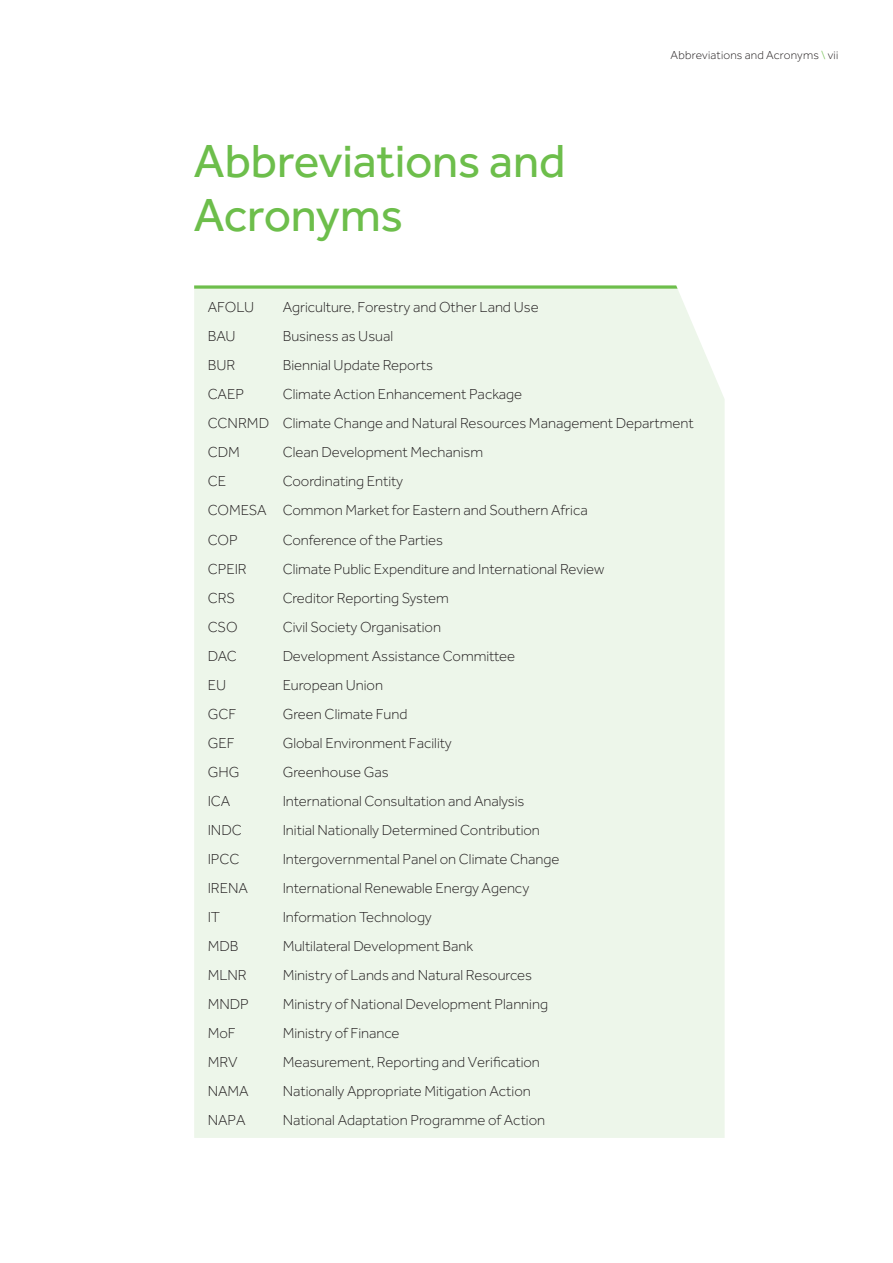
<style>
.page{position:relative;width:893px;height:1263px;background:#fff}
.page>*{position:absolute;margin:0;border:0;box-sizing:border-box;transform-origin:0 0}
.t1{font:48px/54px "Effra";letter-spacing:-.005em;color:#6dbe4b}
.t2{font:300 15px/29.1px "Effra";color:#231f20}
.t3{font:300 12px "Effra";letter-spacing:.015em;color:#231f20}
.s1{color:#6dbe4b}
</style>
<div class="page">
<div style="left:194px;top:289px;width:531px;height:849px;background:#edf6ea"></div>
<svg style="left:194px;top:285px;width:484px;height:4px;background:#87c96b"></svg>
<h1 class="t1" style="left:194px;top:134px;width:373px">Abbreviations and<br>Acronyms</h1>
<p class="t3" style="left:670px;top:48px;width:169px">Abbreviations and Acronyms <span class="s1">\</span> vii</p>
<p class="t2" style="left:208px;top:293px;width:48px">AFOLU</p>
<p class="t2" style="left:283px;top:293px;width:257px">Agriculture, Forestry and Other Land Use</p>
<p class="t2" style="left:208px;top:322px;width:29px">BAU</p>
<p class="t2" style="left:283px;top:322px;width:112px">Business as Usual</p>
<p class="t2" style="left:208px;top:351px;width:29px">BUR</p>
<p class="t2" style="left:283px;top:351px;width:152px">Biennial Update Reports</p>
<p class="t2" style="left:208px;top:380px;width:38px">CAEP</p>
<p class="t2" style="left:208px;top:380px;width:488px;text-indent:75px">Climate Action Enhancement Package<br>CCNRMD Climate Change and Natural Resources Management Department<br>CDM</p>
<p class="t2" style="left:283px;top:438px;width:202px">Clean Development Mechanism</p>
<p class="t2" style="left:208px;top:467px;width:20px">CE</p>
<p class="t2" style="left:208px;top:467px;width:382px;text-indent:75px">Coordinating Entity<br>COMESA Common Market for Eastern and Southern Africa<br>COP</p>
<p class="t2" style="left:283px;top:525px;width:162px">Conference of the Parties</p>
<p class="t2" style="left:208px;top:554px;width:41px">CPEIR</p>
<p class="t2" style="left:283px;top:554px;width:323px">Climate Public Expenditure and International Review</p>
<p class="t2" style="left:208px;top:583px;width:29px">CRS</p>
<p class="t2" style="left:283px;top:583px;width:168px">Creditor Reporting System</p>
<p class="t2" style="left:208px;top:612px;width:31px">CSO</p>
<p class="t2" style="left:283px;top:612px;width:160px">Civil Society Organisation</p>
<p class="t2" style="left:208px;top:641px;width:31px">DAC</p>
<p class="t2" style="left:283px;top:641px;width:234px">Development Assistance Committee</p>
<p class="t2" style="left:208px;top:670px;width:20px">EU</p>
<p class="t2" style="left:283px;top:670px;width:102px">European Union</p>
<p class="t2" style="left:208px;top:699px;width:30px">GCF</p>
<p class="t2" style="left:283px;top:699px;width:126px">Green Climate Fund</p>
<p class="t2" style="left:208px;top:728px;width:28px">GEF</p>
<p class="t2" style="left:283px;top:728px;width:171px">Global Environment Facility</p>
<p class="t2" style="left:208px;top:757px;width:33px">GHG</p>
<p class="t2" style="left:283px;top:757px;width:108px">Greenhouse Gas</p>
<p class="t2" style="left:208px;top:786px;width:24px">ICA</p>
<p class="t2" style="left:283px;top:786px;width:243px">International Consultation and Analysis</p>
<p class="t2" style="left:208px;top:815px;width:36px">INDC</p>
<p class="t2" style="left:283px;top:815px;width:259px">Initial Nationally Determined Contribution</p>
<p class="t2" style="left:208px;top:844px;width:33px">IPCC</p>
<p class="t2" style="left:283px;top:844px;width:278px">Intergovernmental Panel on Climate Change</p>
<p class="t2" style="left:208px;top:873px;width:42px">IRENA</p>
<p class="t2" style="left:283px;top:873px;width:248px">International Renewable Energy Agency</p>
<p class="t2" style="left:208px;top:902px;width:14px">IT</p>
<p class="t2" style="left:283px;top:902px;width:150px">Information Technology</p>
<p class="t2" style="left:208px;top:931px;width:32px">MDB</p>
<p class="t2" style="left:283px;top:931px;width:192px">Multilateral Development Bank</p>
<p class="t2" style="left:208px;top:960px;width:41px">MLNR</p>
<p class="t2" style="left:283px;top:960px;width:251px">Ministry of Lands and Natural Resources</p>
<p class="t2" style="left:208px;top:989px;width:43px">MNDP</p>
<p class="t2" style="left:283px;top:989px;width:267px">Ministry of National Development Planning</p>
<p class="t2" style="left:208px;top:1018px;width:30px">MoF</p>
<p class="t2" style="left:283px;top:1018px;width:118px">Ministry of Finance</p>
<p class="t2" style="left:208px;top:1047px;width:32px">MRV</p>
<p class="t2" style="left:283px;top:1047px;width:259px">Measurement, Reporting and Verification</p>
<p class="t2" style="left:208px;top:1076px;width:43px">NAMA</p>
<p class="t2" style="left:283px;top:1076px;width:250px">Nationally Appropriate Mitigation Action</p>
<p class="t2" style="left:208px;top:1105px;width:40px">NAPA</p>
<p class="t2" style="left:283px;top:1105px;width:264px">National Adaptation Programme of Action</p>
</div>
